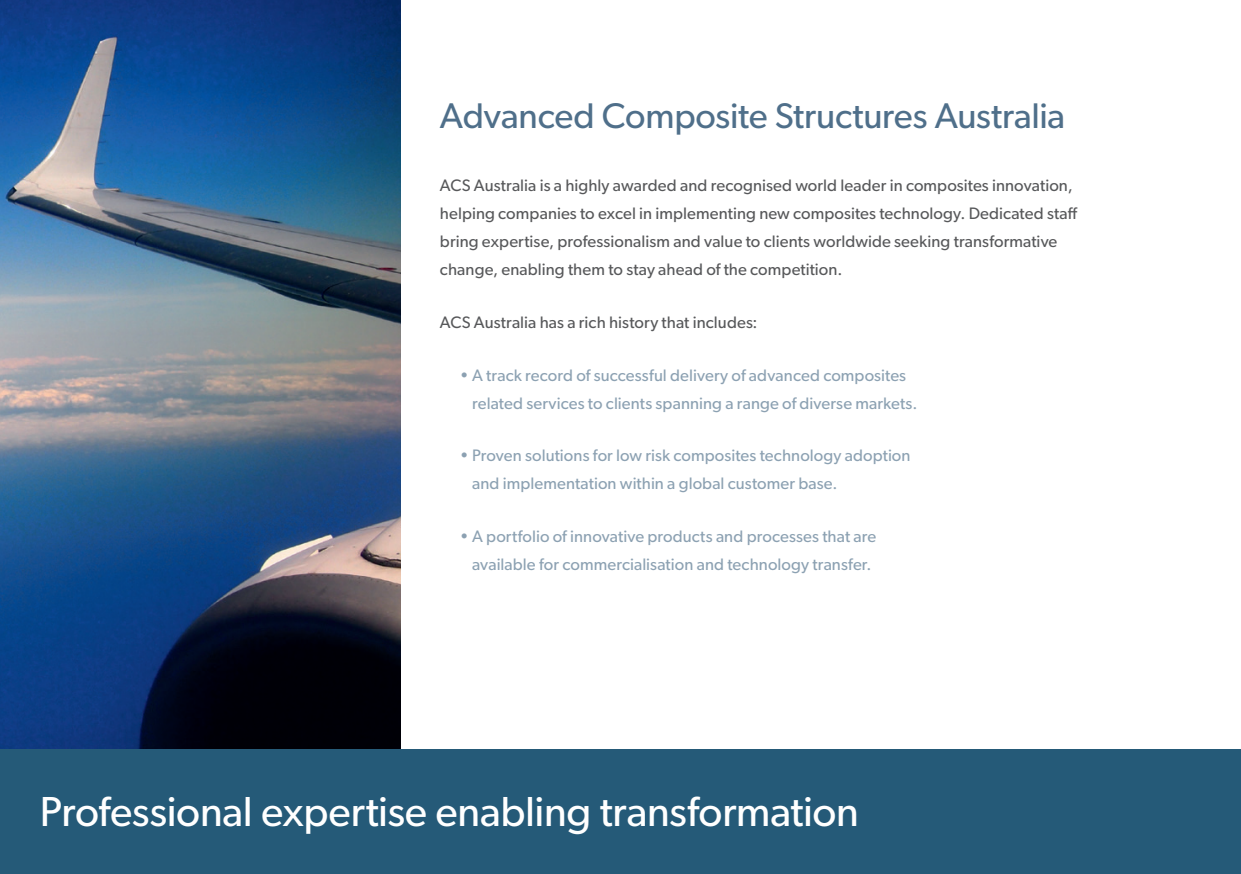
<style>
.page{position:relative;width:1241px;height:874px;background:#fff}
.page>*{position:absolute;margin:0;border:0;box-sizing:border-box;transform-origin:0 0}
.Panel_Heading{font:42px "Gibson";letter-spacing:-.005em;color:#fff}
.Page_Headling{font:35.7px "Gibson";letter-spacing:-.005em;color:#4f6f8a}
.Intro_Text{font:16.62px/28px "Gibson";letter-spacing:.005em;color:#57585a}
.Body_Copy{font:16.62px/28px "Gibson";letter-spacing:.005em;color:#8ca1b2}
</style>
<div class="page">
<img style="left:0;top:0;width:400px;height:749px">
<div style="left:0;top:749px;width:1240px;height:124px;background:#255a78"></div>
<p class="Page_Headling" style="left:440px;top:94px;width:626px">Advanced Composite Structures Australia</p>
<p class="Intro_Text" style="left:440px;top:171px;width:639px">ACS Australia is a highly awarded and recognised world leader in composites innovation, helping companies to excel in implementing new composites technology. Dedicated staff bring expertise, professionalism and value to clients worldwide seeking transformative change, enabling them to stay ahead of the competition.</p>
<p class="Intro_Text" style="left:440px;top:307px;width:319px">ACS Australia has a rich history that includes:</p>
<p class="Body_Copy" style="left:472px;top:360px;width:447px;text-indent:-12px">• A track record of successful delivery of advanced composites related services to clients spanning a range of diverse markets.</p>
<p class="Body_Copy" style="left:472px;top:441px;width:440px;text-indent:-12px">• Proven solutions for low risk composites technology adoption and implementation within a global customer base.</p>
<p class="Body_Copy" style="left:460px;top:522px;width:418px;text-align:center">• A portfolio of innovative products and processes that are available for commercialisation and technology transfer.</p>
<p class="Panel_Heading" style="left:40px;top:785px;width:820px">Professional expertise enabling transformation</p>
</div>
